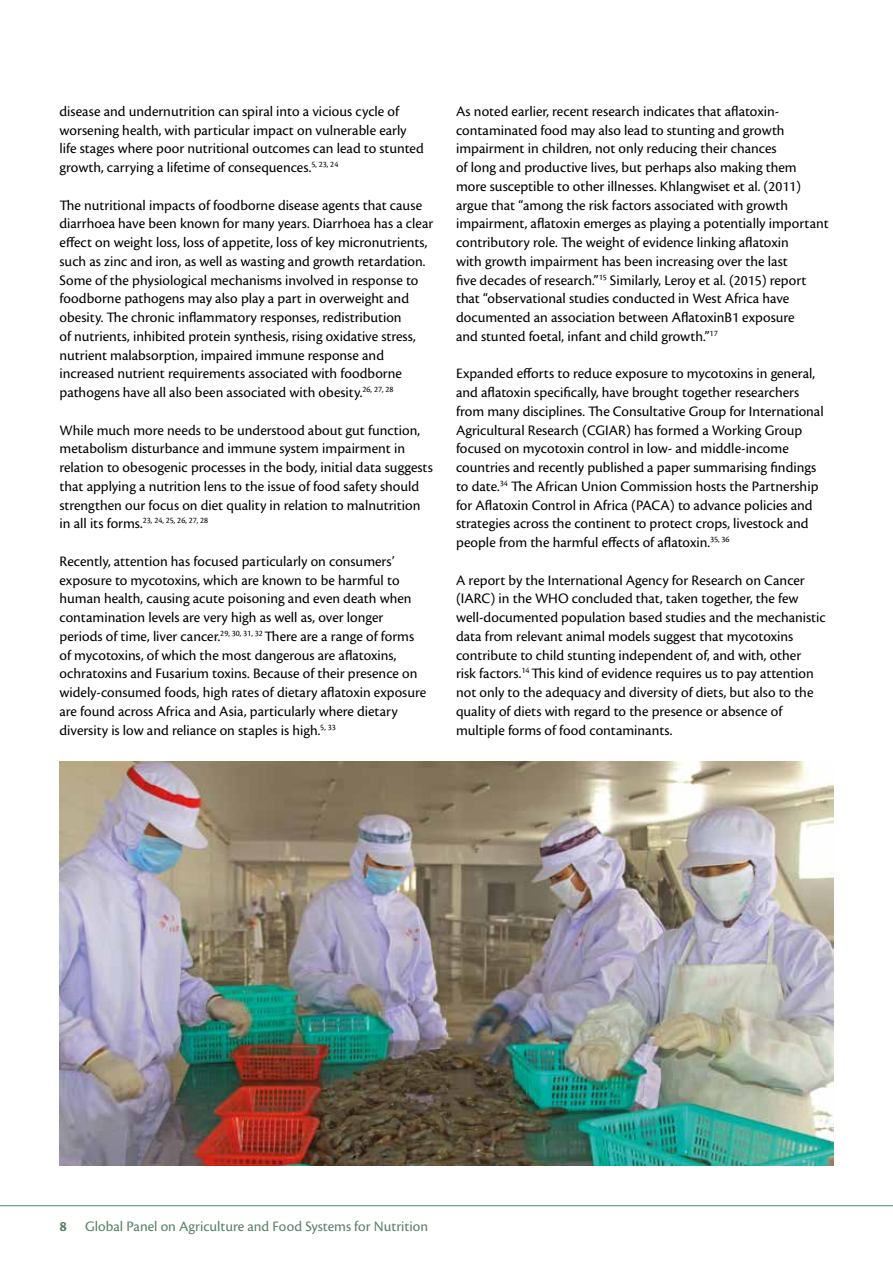
<style>
.page{position:relative;width:893px;height:1263px;background:#fff}
.page>*{position:absolute;margin:0;border:0;box-sizing:border-box;transform-origin:0 0}
.t1{font:15px/18.8px "Cronos Pro";color:#000}
.t2{font:15px "Cronos Pro";color:#578065}
.t3{font:8.7px "Cronos Pro";color:#000}
.s1{font-size:15px}
.s2{font-weight:700}
</style>
<div class="page">
<img style="left:60px;top:761px;width:773px;height:405px">
<hr style="left:0;top:1205px;width:893px;height:1px;background:#578065">
<p class="t1" style="left:60px;top:102px;width:366px">disease and undernutrition can spiral into a vicious cycle of worsening health, with particular impact on vulnerable early life stages where poor nutritional outcomes can lead to stunted growth, carrying a lifetime of consequences.<sup>5,</sup> <sup>23,</sup> <sup>24</sup></p>
<p class="t1" style="left:60px;top:196px;width:375px">The nutritional impacts of foodborne disease agents that cause diarrhoea have been known for many years. Diarrhoea has a clear effect on weight loss, loss of appetite, loss of key micronutrients, such as zinc and iron, as well as wasting and growth retardation.<br>Some of the physiological mechanisms involved in response to foodborne pathogens may also play a part in overweight and obesity. The chronic inflammatory responses, redistribution<br>of nutrients, inhibited protein synthesis, rising oxidative stress, nutrient malabsorption, impaired immune response and increased nutrient requirements associated with foodborne pathogens have all also been associated with obesity.<sup>26,</sup> <sup>27,</sup> <sup>28</sup></p>
<p class="t1" style="left:60px;top:421px;width:375px">While much more needs to be understood about gut function, metabolism disturbance and immune system impairment in relation to obesogenic processes in the body, initial data suggests that applying a nutrition lens to the issue of food safety should strengthen our focus on diet quality in relation to malnutrition</p>
<p class="t3" style="left:60px;top:516px;width:150px"><span class="s1">in all its forms.</span>23, 24, 25, 26, 27, 28</p>
<p class="t1" style="left:60px;top:552px;width:368px">Recently, attention has focused particularly on consumers’ exposure to mycotoxins, which are known to be harmful to human health, causing acute poisoning and even death when contamination levels are very high as well as, over longer periods of time, liver cancer.<sup>29,</sup> <sup>30,</sup> <sup>31,</sup> <sup>32</sup> There are a range of forms of mycotoxins, of which the most dangerous are aflatoxins, ochratoxins and Fusarium toxins. Because of their presence on widely-consumed foods, high rates of dietary aflatoxin exposure are found across Africa and Asia, particularly where dietary diversity is low and reliance on staples is high.<sup>5,</sup> <sup>33</sup></p>
<p class="t1" style="left:456px;top:102px;width:374px">As noted earlier, recent research indicates that aflatoxin&shy;contaminated food may also lead to stunting and growth impairment in children, not only reducing their chances<br>of long and productive lives, but perhaps also making them more susceptible to other illnesses. Khlangwiset et al. (2011) argue that “among the risk factors associated with growth impairment, aflatoxin emerges as playing a potentially important contributory role. The weight of evidence linking aflatoxin<br>with growth impairment has been increasing over the last<br>five decades of research.”<sup>15</sup> Similarly, Leroy et al. (2015) report that “observational studies conducted in West Africa have documented an association between AflatoxinB1 exposure<br>and stunted foetal, infant and child growth.”<sup>17</sup></p>
<p class="t1" style="left:456px;top:364px;width:369px">Expanded efforts to reduce exposure to mycotoxins in general, and aflatoxin specifically, have brought together researchers from many disciplines. The Consultative Group for International Agricultural Research (CGIAR) has formed a Working Group focused on mycotoxin control in low- and middle-income countries and recently published a paper summarising findings to date.<sup>34</sup> The African Union Commission hosts the Partnership for Aflatoxin Control in Africa (PACA) to advance policies and strategies across the continent to protect crops, livestock and people from the harmful effects of aflatoxin.<sup>35,</sup> <sup>36</sup></p>
<p class="t1" style="left:456px;top:571px;width:371px">A report by the International Agency for Research on Cancer (IARC) in the WHO concluded that, taken together, the few well-documented population based studies and the mechanistic data from relevant animal models suggest that mycotoxins contribute to child stunting independent of, and with, other<br>risk factors.<sup>14</sup> This kind of evidence requires us to pay attention not only to the adequacy and diversity of diets, but also to the quality of diets with regard to the presence or absence of multiple forms of food contaminants.</p>
<p class="t2" style="left:60px;top:1217px;width:370px"><span class="s2">8</span> Global Panel on Agriculture and Food Systems for Nutrition</p>
</div>
